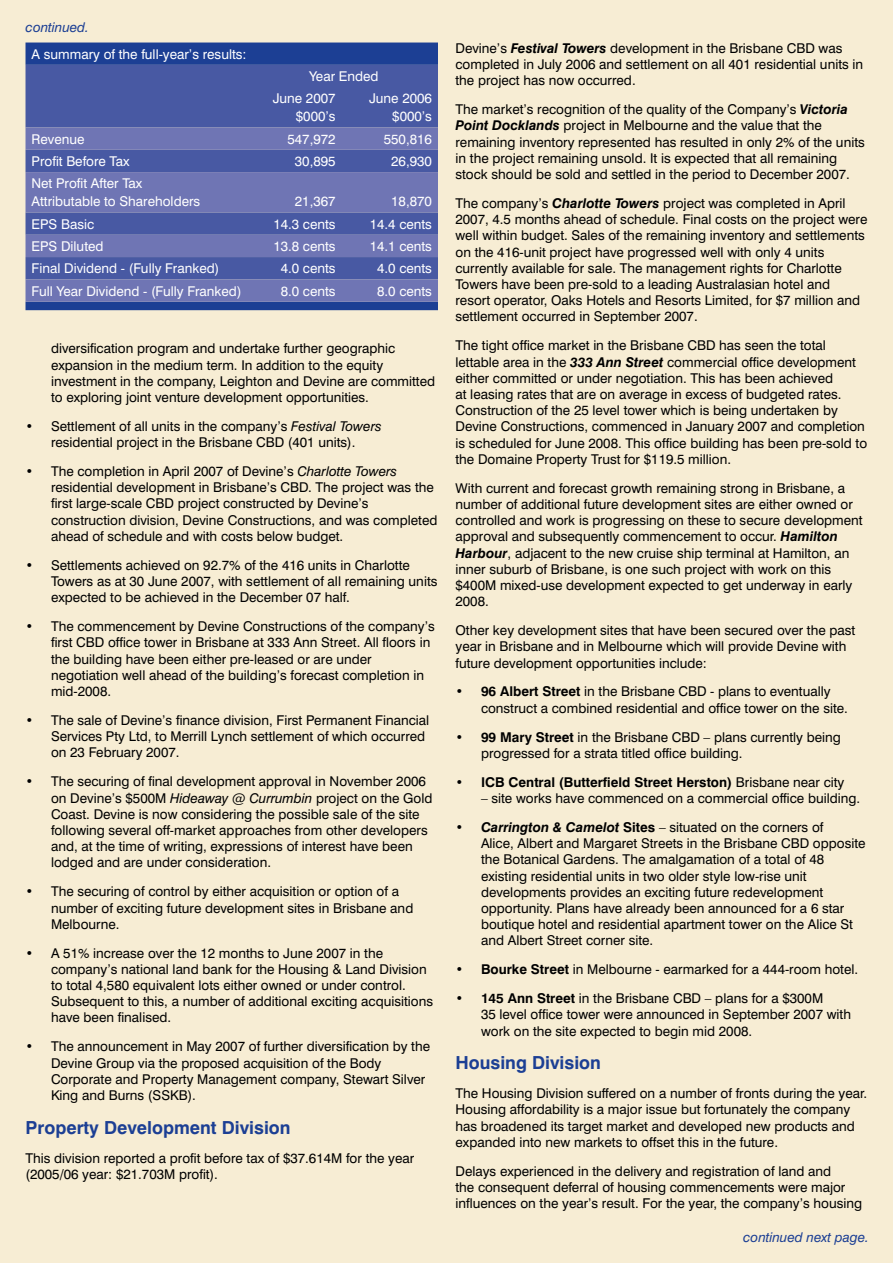
<style>
.page{position:relative;width:893px;height:1263px;background:#f7edd4}
.page>*{position:absolute;margin:0;border:0;box-sizing:border-box;transform-origin:0 0}
.t1{font:700 18px "Swiss 721 BT";color:#1c3f94}
.t2{font:13.5px/16.2px "Swiss 721 BT";color:#000}
.t3{font:13.5px/18px "Swiss 721 BT";color:#fff}
.t4{font:700 13.5px "Swiss 721 BT";color:#000}
.t5{font:italic 13.5px "Swiss 721 BT";color:#1c3f94}
.s1{font-style:italic}
.s2{font-weight:700;font-style:italic}
.s3{font-weight:700}
.s4{font-weight:400}
</style>
<div class="page">
<div style="left:26px;top:43px;width:412px;height:267px;background:#1c3f94"></div>
<div style="left:26px;top:65px;width:412px;height:62px;background:#4859a3"></div>
<svg style="left:26px;top:127px;width:412px;height:175px;background:#616bad"></svg>
<p class="t5" style="left:26px;top:19px;width:65px">continued.</p>
<p class="t3" style="left:32px;top:45px;width:217px">A summary of the full-year’s results:</p>
<p class="t3" style="left:273px;top:65px;width:107px;line-height:22.4px;text-indent:36px">Year Ended<br>June 2007</p>
<p class="t3" style="left:296px;top:108px;width:41px">$000’s</p>
<p class="t3" style="left:369px;top:90px;width:64px;text-align:right">June 2006 $000’s</p>
<p class="t3" style="left:32px;top:130px;width:54px">Revenue</p>
<p class="t3" style="left:287px;top:130px;width:50px">547,972</p>
<p class="t3" style="left:384px;top:130px;width:50px">550,816</p>
<p class="t3" style="left:32px;top:152px;width:100px">Profit Before Tax</p>
<p class="t3" style="left:295px;top:152px;width:42px">30,895</p>
<p class="t3" style="left:391px;top:152px;width:42px">26,930</p>
<p class="t3" style="left:32px;top:174px;width:170px">Net Profit After Tax<br>Attributable to Shareholders</p>
<p class="t3" style="left:295px;top:192px;width:42px">21,367</p>
<p class="t3" style="left:391px;top:192px;width:42px">18,870</p>
<p class="t3" style="left:32px;top:215px;width:64px">EPS Basic</p>
<p class="t3" style="left:273px;top:215px;width:64px">14.3 cents</p>
<p class="t3" style="left:370px;top:215px;width:64px">14.4 cents</p>
<p class="t3" style="left:32px;top:237px;width:74px">EPS Diluted</p>
<p class="t3" style="left:273px;top:237px;width:64px">13.8 cents</p>
<p class="t3" style="left:370px;top:237px;width:64px">14.1 cents</p>
<p class="t3" style="left:32px;top:259px;width:189px">Final Dividend - (Fully Franked)</p>
<p class="t3" style="left:281px;top:259px;width:56px">4.0 cents</p>
<p class="t3" style="left:377px;top:259px;width:56px">4.0 cents</p>
<p class="t3" style="left:32px;top:282px;width:212px">Full Year Dividend - (Fully Franked)</p>
<p class="t3" style="left:281px;top:282px;width:56px">8.0 cents</p>
<p class="t3" style="left:377px;top:282px;width:56px">8.0 cents</p>
<p class="t2" style="left:51px;top:340px;width:386px">diversification program and undertake further geographic expansion in the medium term. In addition to the equity investment in the company, Leighton and Devine are committed to exploring joint venture development opportunities.</p>
<p class="t2" style="left:26px;top:418px;width:358px;text-align:center">• Settlement of all units in the company’s <span class="s1">Festival Towers </span>residential project in the Brisbane CBD (401 units).</p>
<p class="t2" style="left:51px;top:463px;width:388px;text-indent:-25px">• The completion in April 2007 of Devine’s <span class="s1">Charlotte Towers </span>residential development in Brisbane’s CBD. The project was the first large-scale CBD project constructed by Devine’s construction division, Devine Constructions, and was completed ahead of schedule and with costs below budget.</p>
<p class="t2" style="left:51px;top:557px;width:388px;text-indent:-26px">• Settlements achieved on 92.7% of the 416 units in Charlotte<br>Towers as at 30 June 2007, with settlement of all remaining units expected to be achieved in the December 07 half.</p>
<p class="t2" style="left:51px;top:618px;width:385px;text-indent:-25px">• The commencement by Devine Constructions of the company’s first CBD office tower in Brisbane at 333 Ann Street. All floors in the building have been either pre-leased or are under negotiation well ahead of the building’s forecast completion in mid-2008.</p>
<p class="t2" style="left:51px;top:712px;width:380px;text-indent:-25px">• The sale of Devine’s finance division, First Permanent Financial<br>Services Pty Ltd, to Merrill Lynch settlement of which occurred on 23 February 2007.</p>
<p class="t2" style="left:51px;top:773px;width:383px;text-indent:-26px">• The securing of final development approval in November 2006 on Devine’s $500M <span class="s1">Hideaway @ Currumbin</span> project on the Gold Coast. Devine is now considering the possible sale of the site following several off-market approaches from other developers and, at the time of writing, expressions of interest have been lodged and are under consideration.</p>
<p class="t2" style="left:51px;top:883px;width:364px;text-indent:-26px">• The securing of control by either acquisition or option of a number of exciting future development sites in Brisbane and<br>Melbourne.</p>
<p class="t2" style="left:51px;top:945px;width:384px;text-indent:-26px">• A 51% increase over the 12 months to June 2007 in the company’s national land bank for the Housing &amp; Land Division to total 4,580 equivalent lots either owned or under control.<br>Subsequent to this, a number of additional exciting acquisitions have been finalised.</p>
<p class="t2" style="left:51px;top:1038px;width:381px;text-indent:-25px">• The announcement in May 2007 of further diversification by the Devine Group via the proposed acquisition of the Body Corporate and Property Management company, Stewart Silver King and Burns (SSKB).</p>
<h1 class="t1" style="left:26px;top:1116px;width:267px">Property Development Division</h1>
<p class="t2" style="left:26px;top:1149px;width:390px">This division reported a profit before tax of $37.614M for the year (2005/06 year: $21.703M profit).</p>
<p class="t2" style="left:455px;top:40px;width:409px">Devine’s <span class="s2">Festival Towers</span> development in the Brisbane CBD was completed in July 2006 and settlement on all 401 residential units in the project has now occurred.</p>
<p class="t2" style="left:455px;top:101px;width:411px">The market’s recognition of the quality of the Company’s <span class="s2">Victoria Point Docklands</span> project in Melbourne and the value that the remaining inventory represented has resulted in only 2% of the units in the project remaining unsold. It is expected that all remaining stock should be sold and settled in the period to December 2007.</p>
<p class="t2" style="left:455px;top:195px;width:413px">The company’s <span class="s2">Charlotte Towers</span> project was completed in April 2007, 4.5 months ahead of schedule. Final costs on the project were well within budget. Sales of the remaining inventory and settlements on the 416-unit project have progressed well with only 4 units currently available for sale. The management rights for Charlotte Towers have been pre-sold to a leading Australasian hotel and resort operator, Oaks Hotels and Resorts Limited, for $7 million and settlement occurred in September 2007.</p>
<p class="t2" style="left:455px;top:337px;width:413px">The tight office market in the Brisbane CBD has seen the total lettable area in the <span class="s2">333 Ann Street</span> commercial office development either committed or under negotiation. This has been achieved<br>at leasing rates that are on average in excess of budgeted rates.<br>Construction of the 25 level tower which is being undertaken by Devine Constructions, commenced in January 2007 and completion is scheduled for June 2008. This office building has been pre-sold to the Domaine Property Trust for $119.5 million.</p>
<p class="t2" style="left:455px;top:480px;width:409px">With current and forecast growth remaining strong in Brisbane, a number of additional future development sites are either owned or controlled and work is progressing on these to secure development approval and subsequently commencement to occur. <span class="s2">Hamilton Harbour</span>, adjacent to the new cruise ship terminal at Hamilton, an inner suburb of Brisbane, is one such project with work on this $400M mixed-use development expected to get underway in early 2008.</p>
<p class="t2" style="left:455px;top:622px;width:401px">Other key development sites that have been secured over the past year in Brisbane and in Melbourne which will provide Devine with future development opportunities include:</p>
<p class="t2" style="left:481px;top:683px;width:368px;text-indent:-26px">• <span class="s3">96 Albert Street</span> in the Brisbane CBD - plans to eventually construct a combined residential and office tower on the site.</p>
<p class="t2" style="left:481px;top:729px;width:361px;text-indent:-26px">• <span class="s3">99 Mary Street</span> in the Brisbane CBD – plans currently being progressed for a strata titled office building.</p>
<p class="t4" style="left:455px;top:774px;width:390px"><span class="s4">•</span> I CB Central (Butterfield Street Herston) <span class="s4">Brisbane near city</span></p>
<p class="t2" style="left:481px;top:790px;width:381px">– site works have commenced on a commercial office building.</p>
<p class="t2" style="left:481px;top:819px;width:386px;text-indent:-25px">• <span class="s2">Carrington &amp; Camelot</span> <span class="s3">Sites</span> – situated on the corners of<br>Alice, Albert and Margaret Streets in the Brisbane CBD opposite the Botanical Gardens. The amalgamation of a total of 48 existing residential units in two older style low-rise unit developments provides an exciting future redevelopment opportunity. Plans have already been announced for a 6 star boutique hotel and residential apartment tower on the Alice St and Albert Street corner site.</p>
<p class="t2" style="left:455px;top:961px;width:404px">• <span class="s3">Bourke Street</span> in Melbourne - earmarked for a 444-room hotel.</p>
<p class="t2" style="left:481px;top:990px;width:372px;text-indent:-26px">• <span class="s3">145 Ann Street</span> in the Brisbane CBD – plans for a $300M<br>35 level office tower were announced in September 2007 with work on the site expected to begin mid 2008.</p>
<h1 class="t1" style="left:455px;top:1052px;width:147px">Housing Division</h1>
<p class="t2" style="left:455px;top:1085px;width:413px">The Housing Division suffered on a number of fronts during the year.<br>Housing affordability is a major issue but fortunately the company has broadened its target market and developed new products and expanded into new markets to offset this in the future.</p>
<p class="t2" style="left:455px;top:1163px;width:408px">Delays experienced in the delivery and registration of land and<br>the consequent deferral of housing commencements were major influences on the year’s result. For the year, the company’s housing</p>
<p class="t5" style="left:743px;top:1229px;width:127px">continued next page.</p>
</div>
